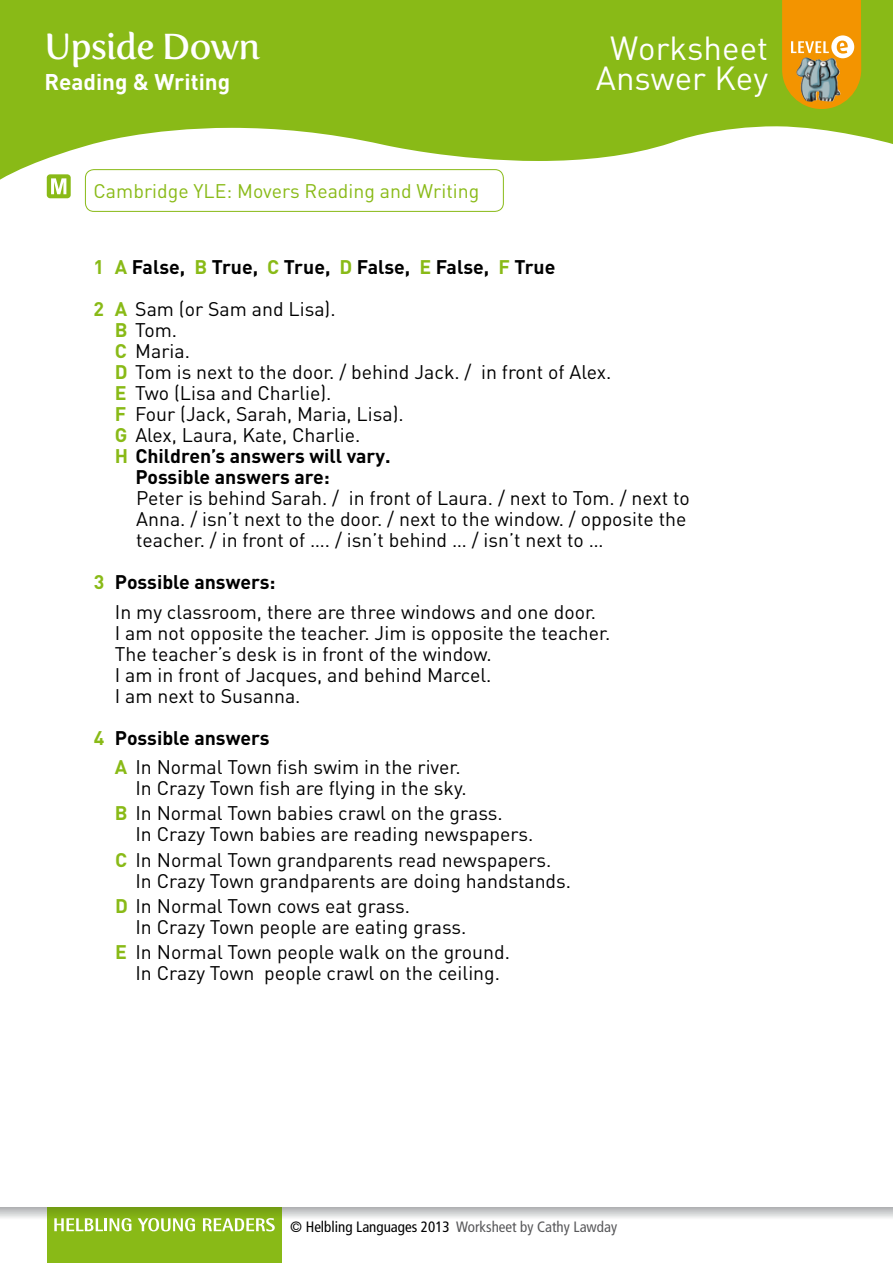
<style>
.page{position:relative;width:893px;height:1263px;background:#fff}
.page>*{position:absolute;margin:0;border:0;box-sizing:border-box;transform-origin:0 0}
.t1{font:36px "Fertigo Pro";letter-spacing:-.02em;color:#fff}
.t2{font:33px/30px "DINOT";color:#fff;text-align:center}
.t3{font:700 22.5px "DINOT";color:#fff}
.t4{font:19.5px/21px "DINOT";color:#000}
.t5{font:700 19.5px/42px "DINOT";color:#000}
.t6{font:19.5px "DINOT";color:#89ba17}
.t7{font:condensed 15px "Frutiger";color:#000}
.s1{color:#89ba17}
.s2{font-weight:400}
.s3{font-weight:700;color:#89ba17}
.s4{font-weight:700}
.s5{color:#58585a}
</style>
<div class="page">
<svg style="left:0;top:0;width:893px;height:180px;fill:#89ba17"></svg>
<svg style="left:782px;top:0;width:79px;height:109px"></svg>
<img style="left:796px;top:57px;width:45px;height:45px">
<div style="left:47px;top:174px;width:24px;height:24px;background:#89ba17;border-radius:3px"></div>
<svg style="left:51px;top:178px;width:15px;height:16px"></svg>
<div style="left:47px;top:1208px;width:234px;height:55px;background:#89ba17"></div>
<svg style="left:0;top:1208px;width:893px;height:29px"></svg>
<svg style="left:203px;top:1218px;width:72px;height:13px"></svg>
<div style="left:85px;top:169px;width:419px;height:43px;border:1px solid #89ba17;border-radius:9px"></div>
<h1 class="t1" style="left:44px;top:25px;width:217px">Upside Down</h1>
<p class="t3" style="left:44px;top:67px;width:187px">Reading &amp; Writing</p>
<p class="t6" style="left:94px;top:178px;width:387px">Cambridge YLE: Movers Reading and Writing</p>
<h2 class="t2" style="left:596px;top:32px;width:174px">Worksheet<br>Answer Key</h2>
<p class="t5" style="left:94px;top:245px;width:463px"><span class="s1">1 A</span> False, <span class="s1">B</span> True, <span class="s1">C</span> True, <span class="s1">D</span> False, <span class="s1">E</span> False, <span class="s1">F</span> True<br><span class="s1">2 A</span> <span class="s2">Sam (or Sam and Lisa).</span></p>
<p class="t4" style="left:115px;top:319px;width:64px"><span class="s3">B</span> Tom.</p>
<p class="t4" style="left:115px;top:340px;width:77px"><span class="s3">C</span> Maria.</p>
<p class="t4" style="left:115px;top:361px;width:498px"><span class="s3">D</span> Tom is next to the door. / behind Jack. / in front of Alex.</p>
<p class="t4" style="left:115px;top:382px;width:218px"><span class="s3">E</span> Two (Lisa and Charlie).</p>
<p class="t4" style="left:115px;top:403px;width:290px"><span class="s3">F</span> Four (Jack, Sarah, Maria, Lisa).</p>
<p class="t4" style="left:115px;top:424px;width:247px"><span class="s3">G</span> Alex, Laura, Kate, Charlie.</p>
<p class="t5" style="left:115px;top:434px;width:277px"><span class="s1">H</span> Children’s answers will vary.</p>
<p class="t5" style="left:135px;top:455px;width:196px">Possible answers are:</p>
<p class="t4" style="left:136px;top:487px;width:555px">Peter is behind Sarah. / in front of Laura. / next to Tom. / next to<br>Anna. / isn’t next to the door. / next to the window. / opposite the teacher. / in front of …. / isn’t behind … / isn’t next to …</p>
<p class="t4" style="left:115px;top:566px;width:483px;line-height:29.5px;text-indent:-21px"><span class="s3">3</span> <span class="s4">Possible answers:<br></span>In my classroom, there are three windows and one door.</p>
<p class="t4" style="left:115px;top:621px;width:497px">I am not opposite the teacher. Jim is opposite the teacher.<br>The teacher’s desk is in front of the window.<br>I am in front of Jacques, and behind Marcel.<br>I am next to Susanna.</p>
<p class="t4" style="left:115px;top:722px;width:347px;line-height:29.5px;text-indent:-21px"><span class="s3">4</span> <span class="s4">Possible answers<br></span><span class="s3">A</span> In Normal Town fish swim in the river.</p>
<p class="t4" style="left:115px;top:775px;width:389px;line-height:25.2px;text-indent:20px">In Crazy Town fish are flying in the sky.<br><span class="s3">B</span> In Normal Town babies crawl on the grass.</p>
<p class="t4" style="left:115px;top:821px;width:438px;line-height:25.2px;text-align:center">In Crazy Town babies are reading newspapers.<br><span class="s3">C</span> In Normal Town grandparents read newspapers.</p>
<p class="t4" style="left:115px;top:867px;width:458px;line-height:25.2px;text-indent:20px">In Crazy Town grandparents are doing handstands.<br><span class="s3">D</span> In Normal Town cows eat grass.</p>
<p class="t4" style="left:115px;top:913px;width:396px;line-height:25.2px;text-indent:20px">In Crazy Town people are eating grass.<br><span class="s3">E</span> In Normal Town people walk on the ground.</p>
<p class="t4" style="left:135px;top:962px;width:366px">In Crazy Town people crawl on the ceiling.</p>
<p class="t7" style="left:290px;top:1218px;width:329px">© Helbling Languages 2013 <span class="s5">Worksheet by Cathy Lawday</span></p>
</div>
